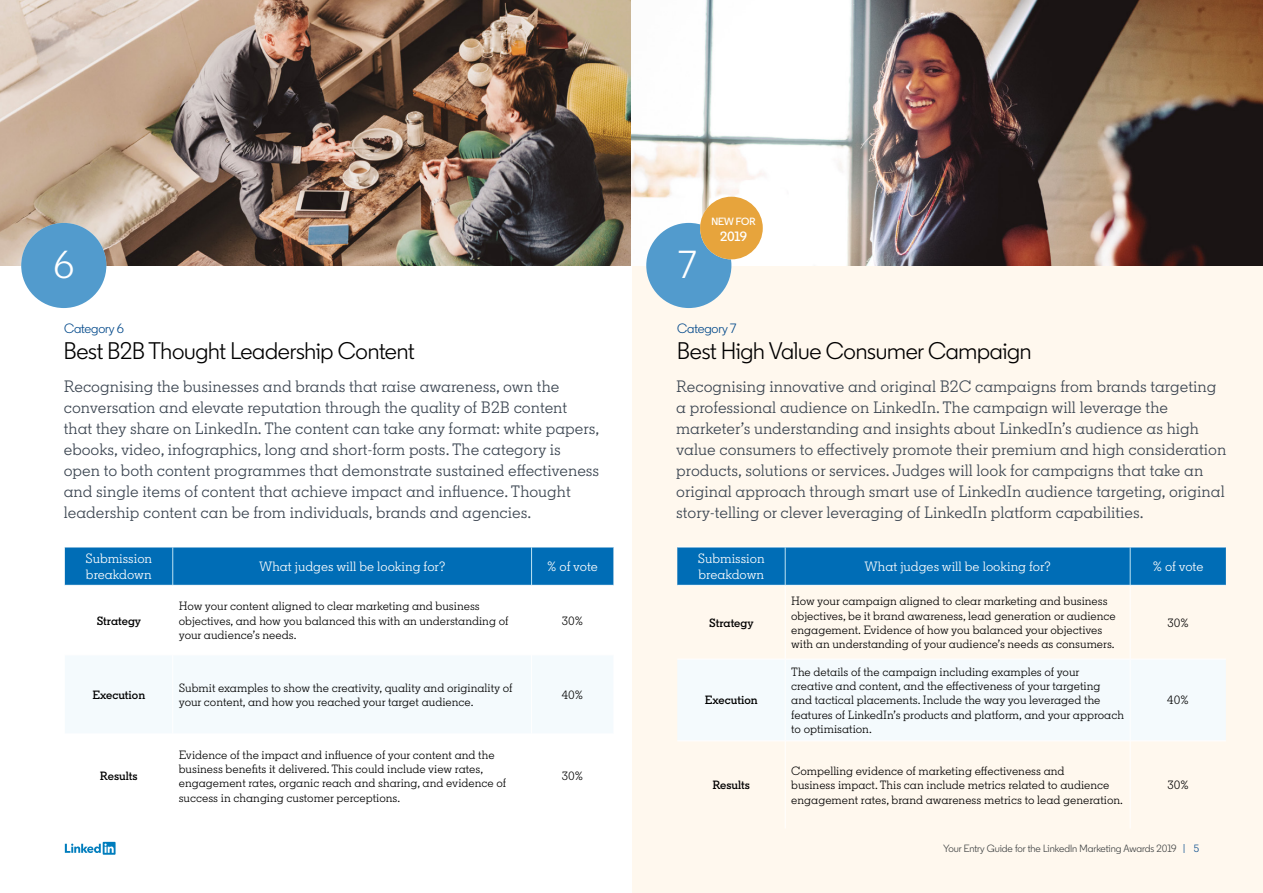
<style>
.page{position:relative;width:1263px;height:893px;background:#fff8ee}
.page>*{position:absolute;margin:0;border:0;box-sizing:border-box;transform-origin:0 0}
.t1{font:39px "Community";color:#fff}
.t2{font:24px "Community";letter-spacing:-.01em;color:#000}
.t3{font:16.5px/21px "Community Slab";color:#3a4450}
.t4{font:13.5px/16.2px "Community Slab";color:#fff}
.t5{font:13.5px "Community";letter-spacing:-.01em;color:#00488a}
.t6{font:600 13.5px "Community";color:#fff}
.t7{font:12px/14.4px "Community Slab";color:#000}
.t8{font:600 12px "Community Slab";color:#000}
.t9{font:10.5px "Community";color:#3d4041}
.t10{font:600 10.5px "Community";letter-spacing:-.01em;color:#fff}
.s1{color:#00488a}
</style>
<div class="page">
<div style="left:0;top:0;width:631px;height:893px;background:#fff"></div>
<div style="left:65px;top:548px;width:548px;height:37px;background:#006db6"></div>
<div style="left:65px;top:656px;width:548px;height:77px;background:#f4fafd"></div>
<hr style="left:172px;top:655px;width:1px;height:79px;background:#fff">
<hr style="left:531px;top:655px;width:1px;height:79px;background:#fff">
<hr style="left:172px;top:547px;width:1px;height:38px;background:#bee3f3">
<hr style="left:531px;top:547px;width:1px;height:38px;background:#bee3f3">
<div style="left:677px;top:548px;width:549px;height:37px;background:#006db6"></div>
<div style="left:677px;top:660px;width:549px;height:81px;background:#f4fafd"></div>
<hr style="left:677px;top:547px;width:108px;height:1px;background:#fff">
<hr style="left:785px;top:547px;width:345px;height:1px;background:#fff">
<hr style="left:1130px;top:547px;width:96px;height:1px;background:#fff">
<hr style="left:677px;top:585px;width:108px;height:1px;background:#fff">
<hr style="left:785px;top:585px;width:345px;height:1px;background:#fff">
<hr style="left:785px;top:585px;width:1px;height:74px;background:#fff">
<hr style="left:1130px;top:585px;width:96px;height:1px;background:#fff">
<hr style="left:1130px;top:585px;width:1px;height:74px;background:#fff">
<hr style="left:677px;top:659px;width:108px;height:1px;background:#fff">
<hr style="left:785px;top:659px;width:345px;height:1px;background:#fff">
<hr style="left:785px;top:659px;width:1px;height:82px;background:#fff">
<hr style="left:1130px;top:659px;width:96px;height:1px;background:#fff">
<hr style="left:1130px;top:659px;width:1px;height:82px;background:#fff">
<hr style="left:677px;top:741px;width:108px;height:1px;background:#fff">
<hr style="left:785px;top:741px;width:345px;height:1px;background:#fff">
<hr style="left:785px;top:741px;width:1px;height:87px;background:#fff">
<hr style="left:1130px;top:741px;width:96px;height:1px;background:#fff">
<hr style="left:1130px;top:741px;width:1px;height:87px;background:#fff">
<hr style="left:785px;top:547px;width:1px;height:38px;background:#bee3f3">
<hr style="left:1130px;top:547px;width:1px;height:38px;background:#bee3f3">
<img style="left:0;top:0;width:1263px;height:265px">
<div style="left:21px;top:223px;width:85px;height:85px;background:#529bcd;border-radius:50%"></div>
<div style="left:646px;top:223px;width:85px;height:85px;background:#529bcd;border-radius:50%"></div>
<div style="left:700px;top:197px;width:63px;height:62px;background:#e7a43c;border-radius:50%"></div>
<svg style="left:65px;top:842px;width:51px;height:13px"></svg>
<h1 class="t1" style="left:53px;top:240px;width:22px">6</h1>
<h1 class="t1" style="left:678px;top:240px;width:20px">7</h1>
<p class="t10" style="left:712px;top:215px;width:45px">NEW FOR</p>
<p class="t6" style="left:720px;top:228px;width:28px">2019</p>
<p class="t5" style="left:64px;top:320px;width:61px">Category 6</p>
<p class="t5" style="left:677px;top:320px;width:61px">Category 7</p>
<h2 class="t2" style="left:64px;top:336px;width:352px">Best B2B Thought Leadership Content</h2>
<h2 class="t2" style="left:677px;top:336px;width:356px">Best High Value Consumer Campaign</h2>
<p class="t3" style="left:64px;top:376px;width:537px">Recognising the businesses and brands that raise awareness, own the conversation and elevate reputation through the quality of B2B content that they share on LinkedIn. The content can take any format: white papers, ebooks, video, infographics, long and short-form posts. The category is open to both content programmes that demonstrate sustained effectiveness and single items of content that achieve impact and influence. Thought leadership content can be from individuals, brands and agencies.</p>
<p class="t4" style="left:85px;top:550px;width:68px">Submission breakdown</p>
<p class="t4" style="left:259px;top:558px;width:188px">What judges will be looking for?</p>
<p class="t4" style="left:547px;top:558px;width:52px">% of vote</p>
<p class="t8" style="left:97px;top:613px;width:46px">Strategy</p>
<p class="t7" style="left:179px;top:599px;width:331px">How your content aligned to clear marketing and business objectives, and how you balanced this with an understanding of your audience’s needs.</p>
<p class="t7" style="left:562px;top:613px;width:23px">30%</p>
<p class="t3" style="left:676px;top:376px;width:552px">Recognising innovative and original B2C campaigns from brands targeting a professional audience on LinkedIn. The campaign will leverage the marketer’s understanding and insights about LinkedIn’s audience as high value consumers to effectively promote their premium and high consideration products, solutions or services. Judges will look for campaigns that take an original approach through smart use of LinkedIn audience targeting, original story-telling or clever leveraging of LinkedIn platform capabilities.</p>
<p class="t4" style="left:698px;top:550px;width:68px">Submission breakdown</p>
<p class="t4" style="left:864px;top:558px;width:188px">What judges will be looking for?</p>
<p class="t4" style="left:1153px;top:558px;width:52px">% of vote</p>
<p class="t8" style="left:709px;top:615px;width:46px">Strategy</p>
<p class="t7" style="left:791px;top:594px;width:326px">How your campaign aligned to clear marketing and business objectives, be it brand awareness, lead generation or audience engagement. Evidence of how you balanced your objectives with an understanding of your audience’s needs as consumers.</p>
<p class="t7" style="left:1167px;top:615px;width:23px">30%</p>
<p class="t8" style="left:92px;top:687px;width:54px">Execution</p>
<p class="t7" style="left:179px;top:680px;width:335px">Submit examples to show the creativity, quality and originality of your content, and how you reached your target audience.</p>
<p class="t7" style="left:562px;top:688px;width:23px">40%</p>
<p class="t8" style="left:705px;top:693px;width:54px">Execution</p>
<p class="t7" style="left:791px;top:664px;width:334px">The details of the campaign including examples of your creative and content, and the effectiveness of your targeting and tactical placements. Include the way you leveraged the features of LinkedIn’s products and platform, and your approach to optimisation.</p>
<p class="t7" style="left:1167px;top:693px;width:23px">40%</p>
<p class="t8" style="left:100px;top:769px;width:39px">Results</p>
<p class="t7" style="left:179px;top:747px;width:329px">Evidence of the impact and influence of your content and the business benefits it delivered. This could include view rates, engagement rates, organic reach and sharing, and evidence of success in changing customer perceptions.</p>
<p class="t7" style="left:562px;top:769px;width:23px">30%</p>
<p class="t8" style="left:712px;top:778px;width:39px">Results</p>
<p class="t7" style="left:791px;top:763px;width:333px">Compelling evidence of marketing effectiveness and<br>business impact. This can include metrics related to audience engagement rates, brand awareness metrics to lead generation.</p>
<p class="t7" style="left:1167px;top:778px;width:23px">30%</p>
<p class="t9" style="left:943px;top:842px;width:258px">Your Entry Guide for the LinkedIn Marketing Awards 2019 <span class="s1">| 5</span></p>
</div>
